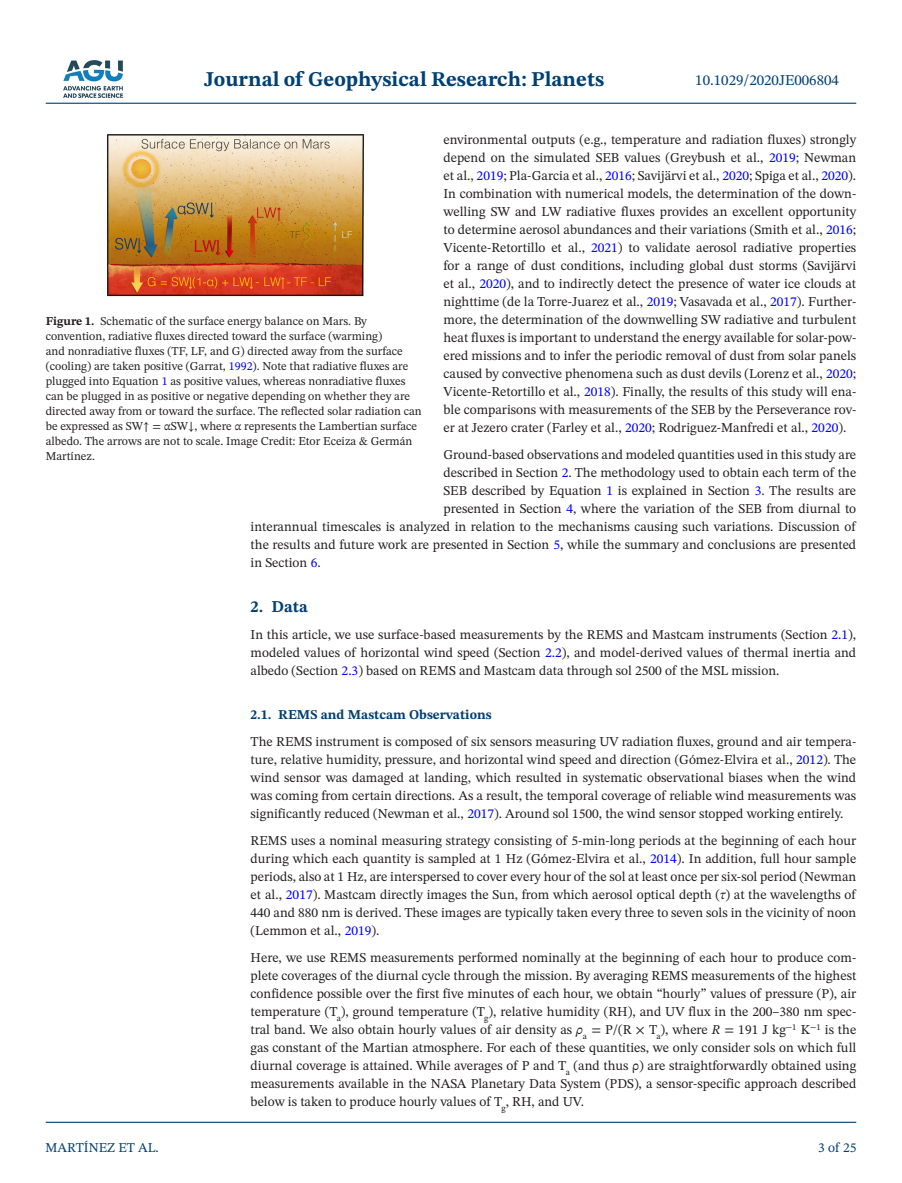
<style>
.page{position:relative;width:902px;height:1183px;background:#fff}
.page>*{position:absolute;margin:0;border:0;box-sizing:border-box;transform-origin:0 0}
.Running_Head{font:700 21px "STIX Two Text";color:#004073}
.Head_1{font:700 16.5px "STIX Two Text";color:#004073}
.Running_Head_DOI{font:15px "STIX Two Text";color:#004073}
.Para_Indent{font:13.5px/18px "STIX Two Text";color:#231f20;text-align:justify}
.Para{font:13.5px/18px "STIX Two Text";color:#231f20;text-align:justify}
.Head_2{font:700 13.5px "STIX Two Text";color:#004073}
.Running_Footer{font:13.5px "STIX Two Text";color:#004073}
.Folio{font:13.5px "STIX Two Text";color:#004073}
.Figure_Caption{font:12px/15px "STIX Two Text";color:#231f20}
.s1{color:#00f}
.s2{font-style:italic}
.s3{font-weight:700}
.s4{font-family:"STIX Two Math"}
</style>
<div class="page">
<img style="left:63px;top:60px;width:60px;height:38px">
<hr style="left:46px;top:103px;width:810px;height:1px;background:#004073">
<hr style="left:46px;top:1121px;width:810px;height:1px;background:#004073">
<img style="left:107px;top:134px;width:257px;height:162px">
<p class="Running_Head" style="left:204px;top:64px;width:401px">Journal of Geophysical Research: Planets</p>
<p class="Running_Head_DOI" style="left:695px;top:69px;width:145px">10.1029/2020JE006804</p>
<p class="Para_Indent" style="left:443px;top:130px;width:414px">environmental outputs (e.g., temperature and radiation fluxes) strongly depend on the simulated SEB values (Greybush et al., <span class="s1">2019</span>; Newman et al., <span class="s1">2019</span>; Pla-Garcia et al., <span class="s1">2016</span>; Savijärvi et al., <span class="s1">2020</span>; Spiga et al., <span class="s1">2020</span>).<br>In combination with numerical models, the determination of the down&shy;welling SW and LW radiative fluxes provides an excellent opportunity to determine aerosol abundances and their variations (Smith et al., <span class="s1">2016</span>; Vicente-Retortillo et al., <span class="s1">2021</span>) to validate aerosol radiative properties for a range of dust conditions, including global dust storms (Savijärvi et al., <span class="s1">2020</span>), and to indirectly detect the presence of water ice clouds at nighttime (de la Torre-Juarez et al., <span class="s1">2019</span>; Vasavada et al., <span class="s1">2017</span>). Further&shy;more, the determination of the downwelling SW radiative and turbulent heat fluxes is important to understand the energy available for solar-pow&shy;ered missions and to infer the periodic removal of dust from solar panels caused by convective phenomena such as dust devils (Lorenz et al., <span class="s1">2020</span>; Vicente-Retortillo et al., <span class="s1">2018</span>). Finally, the results of this study will ena&shy;ble comparisons with measurements of the SEB by the Perseverance rov&shy;er at Jezero crater (Farley et al., <span class="s1">2020</span>; Rodriguez-Manfredi et al., <span class="s1">2020</span>).</p>
<p class="Para_Indent" style="left:443px;top:445px;width:414px">Ground-based observations and modeled quantities used in this study are</p>
<p class="Para_Indent" style="left:443px;top:463px;width:414px">described in Section <span class="s1">2</span>. The methodology used to obtain each term of the</p>
<p class="Para_Indent" style="left:443px;top:481px;width:414px">SEB described by Equation <span class="s1">1</span> is explained in Section <span class="s1">3</span>. The results are</p>
<p class="Para_Indent" style="left:443px;top:499px;width:414px">presented in Section <span class="s1">4</span>, where the variation of the SEB from diurnal to</p>
<p class="Para_Indent" style="left:250px;top:517px;width:606px">interannual timescales is analyzed in relation to the mechanisms causing such variations. Discussion of</p>
<p class="Para_Indent" style="left:250px;top:535px;width:607px">the results and future work are presented in Section <span class="s1">5</span>, while the summary and conclusions are presented</p>
<p class="Para_Indent" style="left:250px;top:553px;width:72px">in Section <span class="s1">6</span>.</p>
<p class="Head_1" style="left:250px;top:595px;width:59px">2. Data</p>
<p class="Para" style="left:250px;top:625px;width:607px">In this article, we use surface-based measurements by the REMS and Mastcam instruments (Section <span class="s1">2.1</span>), modeled values of horizontal wind speed (Section <span class="s1">2.2</span>), and model-derived values of thermal inertia and albedo (Section <span class="s1">2.3</span>) based on REMS and Mastcam data through sol 2500 of the MSL mission.</p>
<p class="Head_2" style="left:250px;top:704px;width:242px">2.1. REMS and Mastcam Observations</p>
<p class="Para" style="left:250px;top:732px;width:607px">The REMS instrument is composed of six sensors measuring UV radiation fluxes, ground and air tempera&shy;ture, relative humidity, pressure, and horizontal wind speed and direction (Gómez-Elvira et al., <span class="s1">2012</span>). The wind sensor was damaged at landing, which resulted in systematic observational biases when the wind was coming from certain directions. As a result, the temporal coverage of reliable wind measurements was significantly reduced (Newman et al., <span class="s1">2017</span>). Around sol 1500, the wind sensor stopped working entirely.</p>
<p class="Para_Indent" style="left:250px;top:831px;width:607px">REMS uses a nominal measuring strategy consisting of 5-min-long periods at the beginning of each hour during which each quantity is sampled at 1 Hz (Gómez-Elvira et al., <span class="s1">2014</span>). In addition, full hour sample periods, also at 1 Hz, are interspersed to cover every hour of the sol at least once per six-sol period (Newman et al., <span class="s1">2017</span>). Mastcam directly images the Sun, from which aerosol optical depth (<span class="s2">τ</span>) at the wavelengths of 440 and 880 nm is derived. These images are typically taken every three to seven sols in the vicinity of noon (Lemmon et al., <span class="s1">2019</span>).</p>
<p class="Para_Indent" style="left:250px;top:948px;width:607px">Here, we use REMS measurements performed nominally at the beginning of each hour to produce com&shy;plete coverages of the diurnal cycle through the mission. By averaging REMS measurements of the highest confidence possible over the first five minutes of each hour, we obtain “hourly” values of pressure (P), air temperature (T<sub>a</sub>), ground temperature (T<sub>g</sub>), relative humidity (RH), and UV flux in the 200–380 nm spec&shy;tral band. We also obtain hourly values of air density as <span class="s2">ρ</span><sub>a</sub> = P/(R × T<sub>a</sub>), where <span class="s2">R</span> = 191 J kg<sup>−1</sup> K<sup>−1</sup> is the gas constant of the Martian atmosphere. For each of these quantities, we only consider sols on which full diurnal coverage is attained. While averages of P and T<sub>a</sub> (and thus ρ) are straightforwardly obtained using measurements available in the NASA Planetary Data System (PDS), a sensor-specific approach described below is taken to produce hourly values of T<sub>g</sub>, RH, and UV.</p>
<p class="Figure_Caption" style="left:46px;top:313px;width:377px"><span class="s3">Figure 1.</span> Schematic of the surface energy balance on Mars. By convention, radiative fluxes directed toward the surface (warming)<br>and nonradiative fluxes (TF, LF, and G) directed away from the surface (cooling) are taken positive (Garrat, <span class="s1">1992</span>). Note that radiative fluxes are plugged into Equation <span class="s1">1</span> as positive values, whereas nonradiative fluxes can be plugged in as positive or negative depending on whether they are directed away from or toward the surface. The reflected solar radiation can be expressed as SW<span class="s4">↑</span> = αSW<span class="s4">↓</span>, where α represents the Lambertian surface albedo. The arrows are not to scale. Image Credit: Etor Eceiza &amp; Germán Martínez.</p>
<p class="Running_Footer" style="left:45px;top:1137px;width:115px">MARTÍNEZ ET AL.</p>
<p class="Folio" style="left:818px;top:1137px;width:40px">3 of 25</p>
</div>
